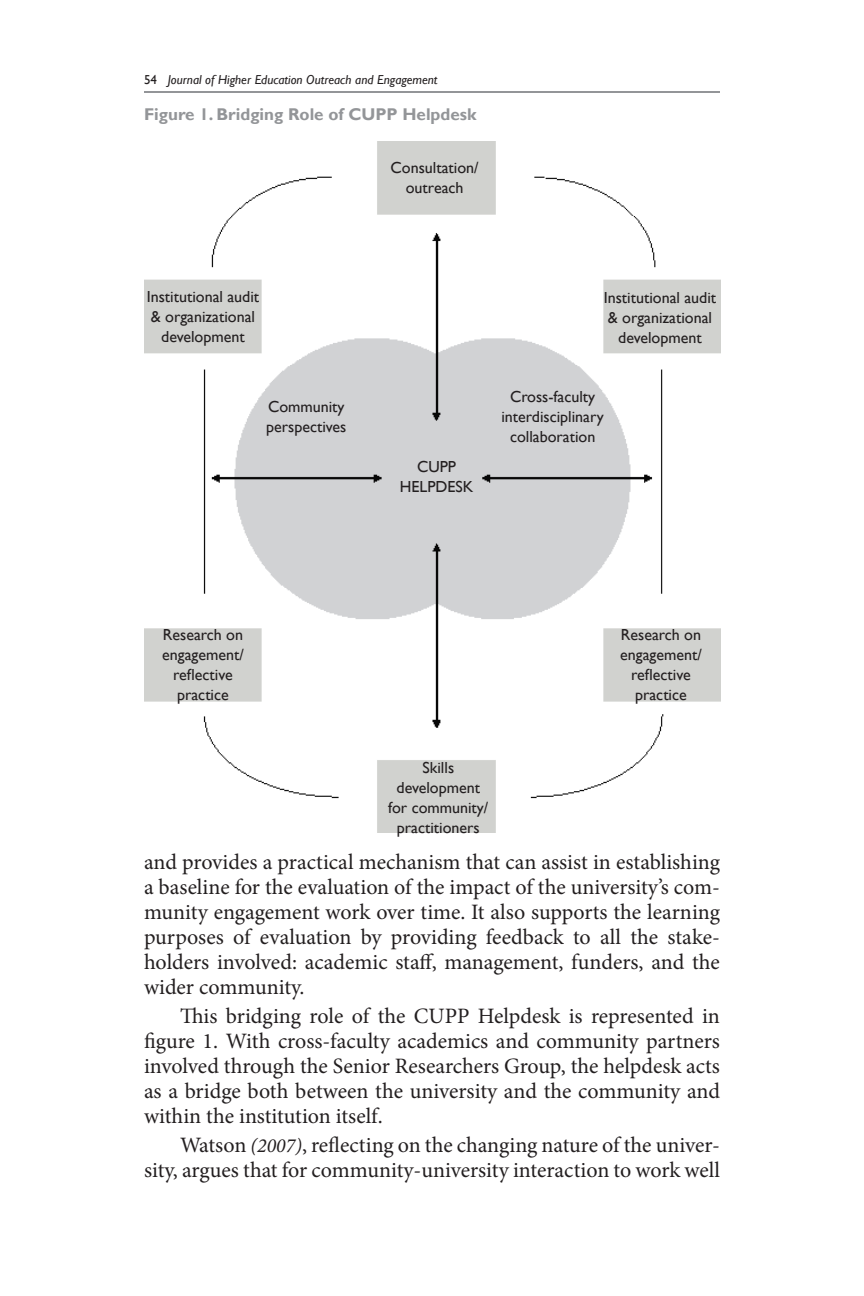
<style>
.page{position:relative;width:864px;height:1296px;background:#fff}
.page>*{position:absolute;margin:0;border:0;box-sizing:border-box;transform-origin:0 0}
.JHEOE_Normal{font:22px/25px "Minion Pro";color:#231f20;text-align:justify}
.JHEOE_Table_Title{font:700 17px "Gill Sans";color:#939598}
.JHEOE_Table_Format{font:16px/20px "Gill Sans";color:#231f20;text-align:center}
.t1{font:italic 13px "Gill Sans";color:#231f20}
.s1{font-style:normal}
.s2{font-style:italic;font-size:20px}
</style>
<div class="page">
<hr style="left:144px;top:91px;width:576px;height:2px;background:#939598">
<img style="left:144px;top:142px;width:576px;height:691px">
<p class="t1" style="left:144px;top:72px;width:295px"><span class="s1">54</span> Journal of Higher Education Outreach and Engagement</p>
<p class="JHEOE_Table_Title" style="left:144px;top:104px;width:334px">Figure 1. Bridging Role of CUPP Helpdesk</p>
<p class="JHEOE_Table_Format" style="left:391px;top:157px;width:90px">Consultation/ outreach</p>
<p class="JHEOE_Table_Format" style="left:147px;top:286px;width:114px">Institutional audit &amp; organizational development</p>
<p class="JHEOE_Table_Format" style="left:604px;top:287px;width:114px">Institutional audit &amp; organizational development</p>
<p class="JHEOE_Table_Format" style="left:266px;top:396px;width:82px;text-align:left">Community perspectives</p>
<p class="JHEOE_Table_Format" style="left:501px;top:386px;width:104px">Cross-faculty interdisciplinary collaboration</p>
<p class="JHEOE_Table_Format" style="left:400px;top:456px;width:75px">CUPP<br>HELPDESK</p>
<p class="JHEOE_Table_Format" style="left:162px;top:624px;width:83px">Research on engagement/ reflective practice</p>
<p class="JHEOE_Table_Format" style="left:620px;top:624px;width:83px">Research on engagement/ reflective practice</p>
<p class="JHEOE_Table_Format" style="left:388px;top:757px;width:102px">Skills development for community/ practitioners</p>
<p class="JHEOE_Normal" style="left:144px;top:850px;width:578px">and provides a practical mechanism that can assist in establishing a baseline for the evaluation of the impact of the university’s com&shy;munity engagement work over time. It also supports the learning purposes of evaluation by providing feedback to all the stake&shy;holders involved: academic staff, management, funders, and the wider community.</p>
<p class="JHEOE_Normal" style="left:144px;top:1004px;width:578px;text-indent:36px">This bridging role of the CUPP Helpdesk is represented in figure 1. With cross-faculty academics and community partners involved through the Senior Researchers Group, the helpdesk acts as a bridge both between the university and the community and within the institution itself.</p>
<p class="JHEOE_Normal" style="left:144px;top:1133px;width:578px;text-align:right">Watson <span class="s2">(2007)</span>, reflecting on the changing nature of the univer&shy;sity, argues that for community-university interaction to work well</p>
</div>
